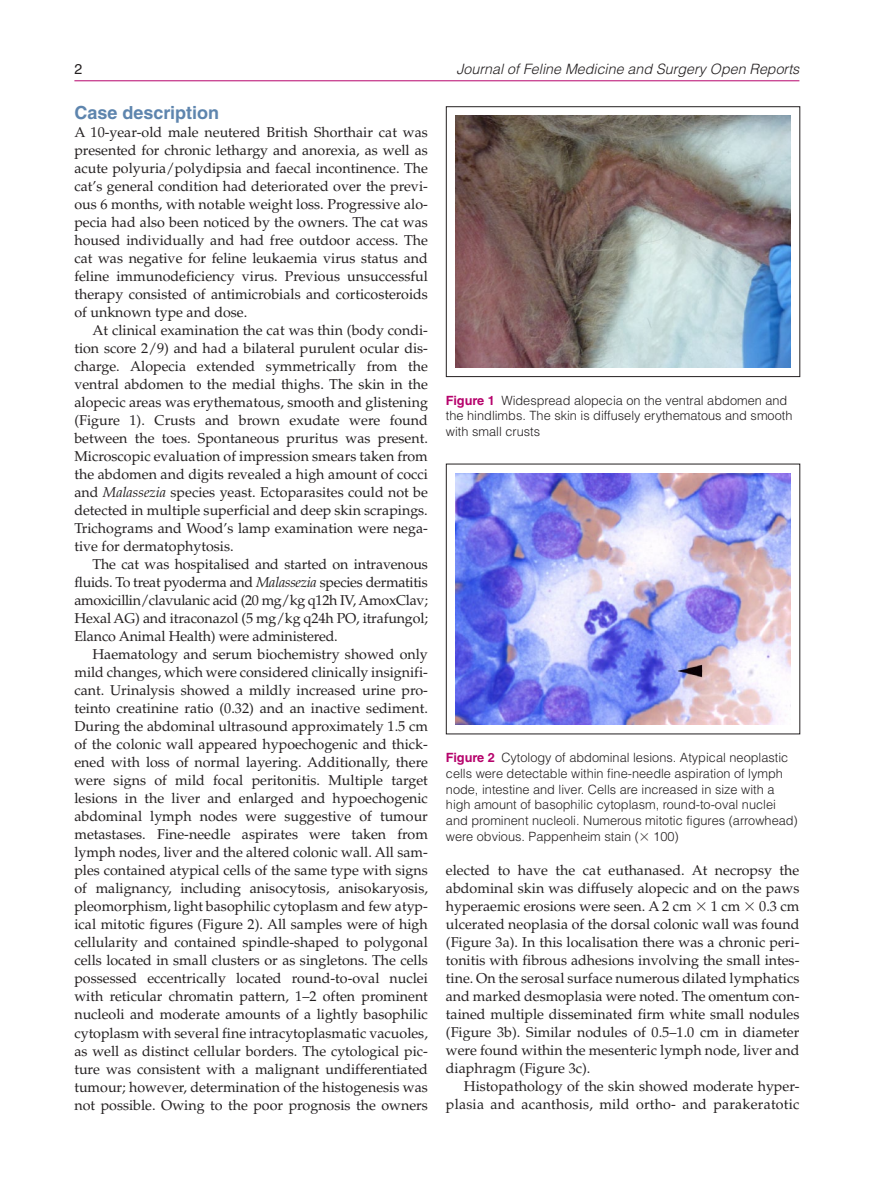
<style>
.page{position:relative;width:893px;height:1191px;background:#fff}
.page>*{position:absolute;margin:0;border:0;box-sizing:border-box;transform-origin:0 0}
.t1{font:700 18px "Helvetica LT Std";color:#5e85ae}
.t2{font:14.25px/18px "Palatino LT Std";color:#231f20;text-align:justify}
.t3{font:italic 300 14.25px "Helvetica LT Std";color:#231f20}
.t4{font:14.25px "Helvetica LT Std";color:#231f20}
.t5{font:300 12.75px/15.8px "Helvetica LT Std";color:#231f20}
.s1{font-style:italic}
.s2{font-weight:700;color:#b6036c}
</style>
<div class="page">
<hr style="left:74px;top:80px;width:725px;height:1px;background:#b6036c">
<img style="left:455px;top:116px;width:336px;height:251px">
<div style="left:446px;top:106px;width:354px;height:271px;border:1px solid #231f20"></div>
<img style="left:455px;top:473px;width:336px;height:252px">
<p class="t4" style="left:74px;top:61px;width:9px">2</p>
<p class="t3" style="left:456px;top:60px;width:344px">Journal of Feline Medicine and Surgery Open Reports</p>
<p class="t1" style="left:74px;top:102px;width:146px">Case description</p>
<p class="t2" style="left:74px;top:124px;width:355px">A 10-year-old male neutered British Shorthair cat was presented for chronic lethargy and anorexia, as well as acute polyuria/polydipsia and faecal incontinence. The cat’s general condition had deteriorated over the previ&shy;ous 6 months, with notable weight loss. Progressive alo&shy;pecia had also been noticed by the owners. The cat was housed individually and had free outdoor access. The cat was negative for feline leukaemia virus status and feline immunodeficiency virus. Previous unsuccessful therapy consisted of antimicrobials and corticosteroids of unknown type and dose.</p>
<p class="t2" style="left:74px;top:322px;width:355px;text-indent:18px">At clinical examination the cat was thin (body condi&shy;tion score 2/9) and had a bilateral purulent ocular dis&shy;charge. Alopecia extended symmetrically from the ventral abdomen to the medial thighs. The skin in the alopecic areas was erythematous, smooth and glistening (Figure 1). Crusts and brown exudate were found between the toes. Spontaneous pruritus was present.<br>Microscopic evaluation of impression smears taken from the abdomen and digits revealed a high amount of cocci and <span class="s1">Malassezia</span> species yeast. Ectoparasites could not be detected in multiple superficial and deep skin scrapings.<br>Trichograms and Wood’s lamp examination were nega&shy;tive for dermatophytosis.</p>
<p class="t2" style="left:74px;top:556px;width:355px;text-indent:18px">The cat was hospitalised and started on intravenous fluids. To treat pyoderma and <span class="s1">Malassezia</span> species dermatitis amoxicillin/clavulanic acid (20 mg/kg q12h IV, AmoxClav; Hexal AG) and itraconazol (5 mg/kg q24h PO, itrafungol; Elanco Animal Health) were administered.</p>
<p class="t2" style="left:74px;top:646px;width:355px;text-indent:18px">Haematology and serum biochemistry showed only mild changes, which were considered clinically insignifi&shy;cant. Urinalysis showed a mildly increased urine pro&shy;teinto creatinine ratio (0.32) and an inactive sediment.<br>During the abdominal ultrasound approximately 1.5 cm of the colonic wall appeared hypoechogenic and thick&shy;ened with loss of normal layering. Additionally, there were signs of mild focal peritonitis. Multiple target lesions in the liver and enlarged and hypoechogenic abdominal lymph nodes were suggestive of tumour metastases. Fine-needle aspirates were taken from lymph nodes, liver and the altered colonic wall. All sam&shy;ples contained atypical cells of the same type with signs of malignancy, including anisocytosis, anisokaryosis, pleomorphism, light basophilic cytoplasm and few atyp&shy;ical mitotic figures (Figure 2). All samples were of high cellularity and contained spindle-shaped to polygonal cells located in small clusters or as singletons. The cells possessed eccentrically located round-to-oval nuclei with reticular chromatin pattern, 1–2 often prominent nucleoli and moderate amounts of a lightly basophilic cytoplasm with several fine intracytoplasmatic vacuoles, as well as distinct cellular borders. The cytological pic&shy;ture was consistent with a malignant undifferentiated tumour; however, determination of the histogenesis was not possible. Owing to the poor prognosis the owners</p>
<p class="t5" style="left:446px;top:392px;width:348px"><span class="s2">Figure 1</span> Widespread alopecia on the ventral abdomen and the hindlimbs. The skin is diffusely erythematous and smooth with small crusts</p>
<p class="t5" style="left:446px;top:749px;width:353px"><span class="s2">Figure 2</span> Cytology of abdominal lesions. Atypical neoplastic cells were detectable within fine-needle aspiration of lymph node, intestine and liver. Cells are increased in size with a high amount of basophilic cytoplasm, round-to-oval nuclei and prominent nucleoli. Numerous mitotic figures (arrowhead) were obvious. Pappenheim stain ( 100)</p>
<p class="t2" style="left:446px;top:861px;width:355px">elected to have the cat euthanased. At necropsy the abdominal skin was diffusely alopecic and on the paws hyperaemic erosions were seen. A 2 cm</p>
<p class="t2" style="left:711px;top:897px;width:31px">1 cm</p>
<p class="t2" style="left:446px;top:897px;width:355px;text-indent:313px">0.3 cm ulcerated neoplasia of the dorsal colonic wall was found (Figure 3a). In this localisation there was a chronic peri&shy;tonitis with fibrous adhesions involving the small intes&shy;tine. On the serosal surface numerous dilated lymphatics and marked desmoplasia were noted. The omentum con&shy;tained multiple disseminated firm white small nodules (Figure 3b). Similar nodules of 0.5–1.0 cm in diameter were found within the mesenteric lymph node, liver and diaphragm (Figure 3c).</p>
<p class="t2" style="left:446px;top:1077px;width:355px;text-align:right">Histopathology of the skin showed moderate hyper&shy;plasia and acanthosis, mild ortho- and parakeratotic</p>
</div>
